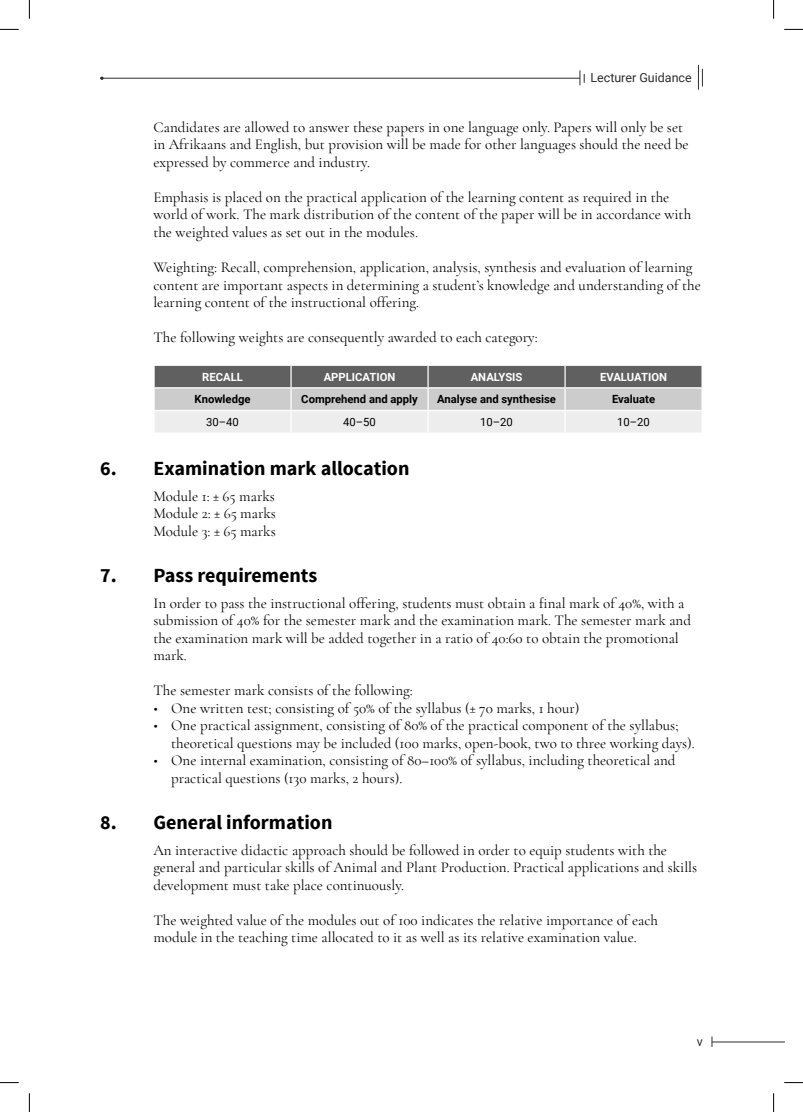
<style>
.page{position:relative;width:803px;height:1112px;background:#fff}
.page>*{position:absolute;margin:0;border:0;box-sizing:border-box;transform-origin:0 0}
.head-b{font:700 20px "Source Sans Pro";color:#000}
.BODYTEXT{font:15px/17.5px "Cormorant Garamond";color:#000}
.BODYTEXT___BULLETS{font:15px/17.5px "Cormorant Garamond";color:#000}
.t1{font:12.5px "Roboto";color:#2d2d2d}
.body_text_noindent{font:700 11.25px "Roboto";color:#000}
.body_text_noindent-2{font:700 11.25px "Roboto";color:#fff}
.Table_txt_ctr{font:11.25px "Roboto";color:#000}
.Table_head_white_ctr{font:700 11.25px "Roboto";color:#fff}
</style>
<div class="page">
<hr style="left:712px;top:1041px;width:72px;height:1px;background:#2d2d2d">
<hr style="left:100px;top:78px;width:588px;height:1px;background:#2d2d2d">
<div style="left:580px;top:65px;width:123px;height:23px;background:#fff"></div>
<svg style="left:698px;top:65px;width:5px;height:25px"></svg>
<svg style="left:580px;top:70px;width:5px;height:15px"></svg>
<svg style="left:155px;top:366px;width:546px;height:66px;background:#b3b3b3"></svg>
<hr style="left:290px;top:366px;width:2px;height:21px;background:#fff">
<hr style="left:427px;top:366px;width:2px;height:21px;background:#fff">
<hr style="left:564px;top:366px;width:2px;height:21px;background:#fff">
<hr style="left:153px;top:387px;width:138px;height:1px;background:#fff">
<hr style="left:291px;top:387px;width:137px;height:1px;background:#fff">
<hr style="left:290px;top:388px;width:2px;height:22px;background:#fff">
<hr style="left:428px;top:387px;width:137px;height:1px;background:#fff">
<hr style="left:427px;top:388px;width:2px;height:22px;background:#fff">
<hr style="left:565px;top:387px;width:138px;height:1px;background:#fff">
<hr style="left:564px;top:388px;width:2px;height:22px;background:#fff">
<hr style="left:153px;top:410px;width:138px;height:1px;background:#fff">
<hr style="left:291px;top:410px;width:137px;height:1px;background:#fff">
<hr style="left:290px;top:411px;width:2px;height:21px;background:#fff">
<hr style="left:428px;top:410px;width:137px;height:1px;background:#fff">
<hr style="left:427px;top:411px;width:2px;height:21px;background:#fff">
<hr style="left:565px;top:410px;width:138px;height:1px;background:#fff">
<hr style="left:564px;top:411px;width:2px;height:21px;background:#fff">
<svg style="left:0;top:29px;width:19px;height:1px"></svg>
<svg style="left:784px;top:29px;width:19px;height:1px"></svg>
<svg style="left:0;top:1082px;width:19px;height:1px"></svg>
<svg style="left:784px;top:1082px;width:19px;height:1px"></svg>
<svg style="left:29px;top:0;width:1px;height:19px"></svg>
<svg style="left:29px;top:1093px;width:1px;height:18px"></svg>
<svg style="left:773px;top:0;width:1px;height:19px"></svg>
<svg style="left:773px;top:1093px;width:1px;height:18px"></svg>
<p class="t1" style="left:590px;top:68px;width:103px">Lecturer Guidance</p>
<p class="BODYTEXT" style="left:153px;top:118px;width:537px">Candidates are allowed to answer these papers in one language only. Papers will only be set in Afrikaans and English, but provision will be made for other languages should the need be expressed by commerce and industry.</p>
<p class="BODYTEXT" style="left:153px;top:188px;width:539px">Emphasis is placed on the practical application of the learning content as required in the world of work. The mark distribution of the content of the paper will be in accordance with the weighted values as set out in the modules.</p>
<p class="BODYTEXT" style="left:153px;top:258px;width:549px">Weighting: Recall, comprehension, application, analysis, synthesis and evaluation of learning content are important aspects in determining a student’s knowledge and understanding of the learning content of the instructional offering.</p>
<p class="BODYTEXT" style="left:153px;top:328px;width:386px">The following weights are consequently awarded to each category:</p>
<p class="Table_head_white_ctr" style="left:202px;top:369px;width:42px">RECALL</p>
<p class="body_text_noindent-2" style="left:324px;top:369px;width:73px">APPLICATION</p>
<p class="body_text_noindent-2" style="left:471px;top:369px;width:53px">ANALYSIS</p>
<p class="body_text_noindent-2" style="left:600px;top:369px;width:68px">EVALUATION</p>
<p class="body_text_noindent" style="left:195px;top:391px;width:57px">Knowledge</p>
<p class="body_text_noindent" style="left:301px;top:391px;width:118px">Comprehend and apply</p>
<p class="body_text_noindent" style="left:437px;top:391px;width:120px">Analyse and synthesise</p>
<p class="body_text_noindent" style="left:612px;top:391px;width:45px">Evaluate</p>
<p class="Table_txt_ctr" style="left:206px;top:414px;width:34px">30–40</p>
<p class="Table_txt_ctr" style="left:343px;top:414px;width:34px">40–50</p>
<p class="Table_txt_ctr" style="left:480px;top:414px;width:34px">10–20</p>
<p class="Table_txt_ctr" style="left:617px;top:414px;width:34px">10–20</p>
<p class="head-b" style="left:100px;top:455px;width:311px">6. Examination mark allocation</p>
<p class="BODYTEXT" style="left:153px;top:487px;width:123px">Module 1: ± 65 marks</p>
<p class="BODYTEXT" style="left:153px;top:504px;width:124px">Module 2: ± 65 marks</p>
<p class="BODYTEXT" style="left:153px;top:522px;width:124px">Module 3: ± 65 marks</p>
<p class="head-b" style="left:100px;top:562px;width:219px">7. Pass requirements</p>
<p class="BODYTEXT" style="left:153px;top:594px;width:539px">In order to pass the instructional offering, students must obtain a final mark of 40%, with a submission of 40% for the semester mark and the examination mark. The semester mark and the examination mark will be added together in a ratio of 40:60 to obtain the promotional mark.</p>
<p class="BODYTEXT" style="left:153px;top:681px;width:261px">The semester mark consists of the following:</p>
<p class="BODYTEXT___BULLETS" style="left:153px;top:699px;width:427px">• One written test; consisting of 50% of the syllabus (± 70 marks, 1 hour)</p>
<p class="BODYTEXT___BULLETS" style="left:171px;top:716px;width:525px;text-indent:-18px">• One practical assignment, consisting of 80% of the practical component of the syllabus; theoretical questions may be included (100 marks, open-book, two to three working days).</p>
<p class="BODYTEXT___BULLETS" style="left:171px;top:751px;width:506px;text-indent:-18px">• One internal examination, consisting of 80–100% of syllabus, including theoretical and practical questions (130 marks, 2 hours).</p>
<p class="head-b" style="left:100px;top:809px;width:234px">8. General information</p>
<p class="BODYTEXT" style="left:153px;top:840px;width:545px">An interactive didactic approach should be followed in order to equip students with the general and particular skills of Animal and Plant Production. Practical applications and skills development must take place continuously.</p>
<p class="BODYTEXT" style="left:153px;top:910px;width:506px">The weighted value of the modules out of 100 indicates the relative importance of each module in the teaching time allocated to it as well as its relative examination value.</p>
<p class="t1" style="left:697px;top:1032px;width:8px">v</p>
</div>
